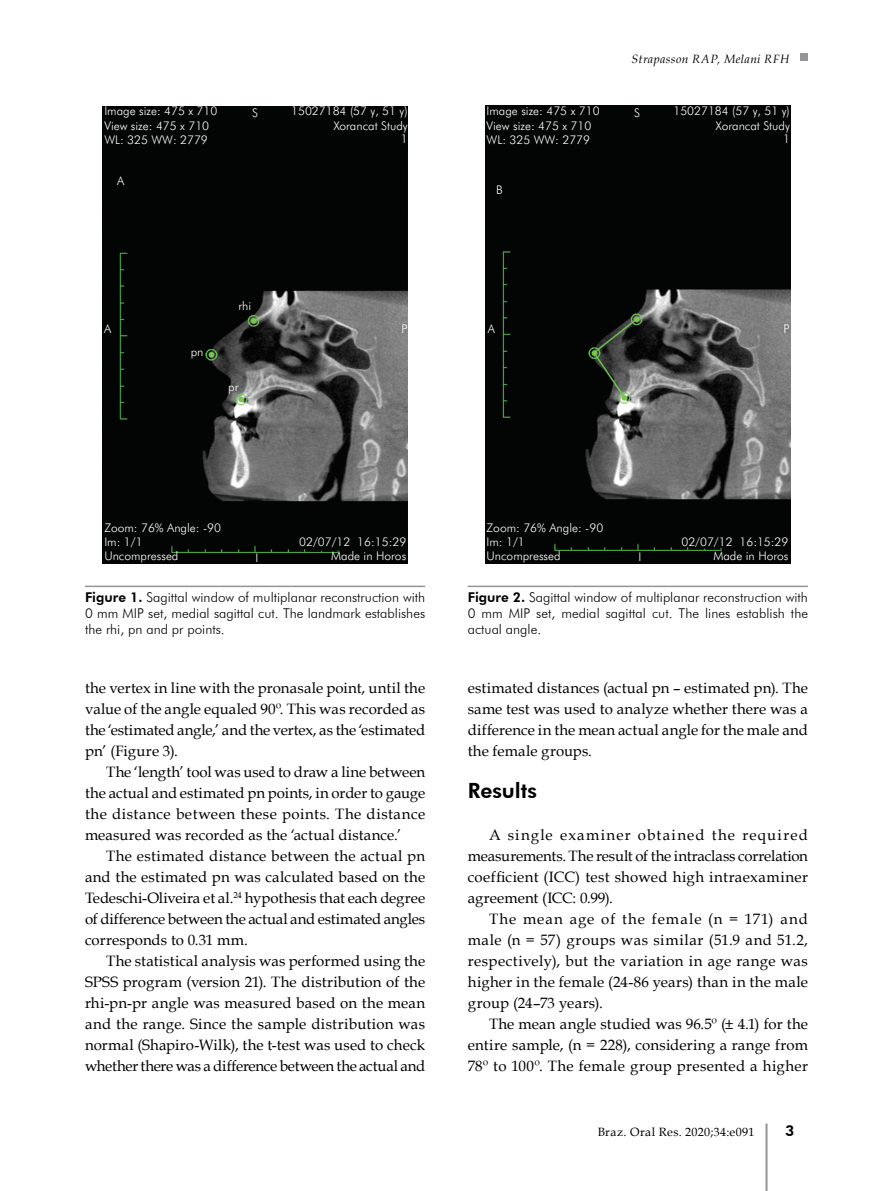
<style>
.page{position:relative;width:893px;height:1191px;background:#fff}
.page>*{position:absolute;margin:0;border:0;box-sizing:border-box;transform-origin:0 0}
.t1{font:800 21px "Futura BT";color:#000}
.t2{font:15px/21px "Book Antiqua";letter-spacing:.005em;color:#000;text-align:justify}
.t3{font:800 15px "Futura BT";color:#000}
.t4{font:300 13.5px/16.2px "Futura BT";color:#000;text-align:justify}
.t5{font:300 12px/14.4px "Futura BT";color:#fff}
.t6{font:12px "Book Antiqua";letter-spacing:.03em;color:#000}
.t7{font:italic 12px "Book Antiqua";letter-spacing:.035em;color:#000}
.s1{font-weight:800}
</style>
<div class="page">
<div style="left:800px;top:53px;width:8px;height:8px;background:#939598"></div>
<img style="left:102px;top:106px;width:306px;height:458px">
<hr style="left:85px;top:585px;width:340px;height:2px;background:#939598">
<img style="left:485px;top:106px;width:305px;height:458px">
<hr style="left:468px;top:585px;width:340px;height:2px;background:#939598">
<hr style="left:765px;top:1123px;width:2px;height:68px;background:#939598">
<p class="t5" style="left:104px;top:104px;width:114px">Image size: 475 x 710</p>
<p class="t5" style="left:252px;top:105px;width:7px">S</p>
<p class="t5" style="left:104px;top:118px;width:106px">View size: 475 x 710<br>WL: 325 WW: 2779</p>
<p class="t5" style="left:117px;top:173px;width:9px">A</p>
<p class="t5" style="left:291px;top:104px;width:118px;text-align:right">15027184 (57 y, 51 y)<br>Xorancat Study</p>
<p class="t5" style="left:401px;top:132px;width:8px">1</p>
<p class="t5" style="left:104px;top:322px;width:9px">A</p>
<p class="t5" style="left:191px;top:344px;width:14px">pn</p>
<p class="t5" style="left:238px;top:298px;width:14px">rhi</p>
<p class="t5" style="left:228px;top:380px;width:12px">pr</p>
<p class="t5" style="left:401px;top:322px;width:8px">P</p>
<p class="t7" style="left:632px;top:51px;width:159px">Strapasson RAP, Melani RFH</p>
<p class="t5" style="left:487px;top:104px;width:114px">Image size: 475 x 710</p>
<p class="t5" style="left:634px;top:105px;width:7px">S</p>
<p class="t5" style="left:487px;top:118px;width:106px">View size: 475 x 710<br>WL: 325 WW: 2779</p>
<p class="t5" style="left:496px;top:183px;width:8px">B</p>
<p class="t5" style="left:673px;top:104px;width:118px;text-align:right">15027184 (57 y, 51 y)<br>Xorancat Study</p>
<p class="t5" style="left:783px;top:132px;width:8px">1</p>
<p class="t5" style="left:488px;top:322px;width:9px">A</p>
<p class="t5" style="left:784px;top:322px;width:8px">P</p>
<p class="t5" style="left:104px;top:520px;width:118px">Zoom: 76% Angle: -90<br>Im: 1/1<br>Uncompressed</p>
<p class="t5" style="left:299px;top:534px;width:109px;text-align:right">02/07/12 16:15:29<br>Made in Horos</p>
<p class="t5" style="left:255px;top:550px;width:4px">I</p>
<p class="t4" style="left:85px;top:589px;width:342px"><span class="s1">Figure 1.</span> Sagittal window of multiplanar reconstruction with 0 mm MIP set, medial sagittal cut. The landmark establishes the rhi, pn and pr points.</p>
<p class="t2" style="left:85px;top:677px;width:342px">the vertex in line with the pronasale point, until the value of the angle equaled 90º. This was recorded as the ‘estimated angle,’ and the vertex, as the ‘estimated pn’ (Figure 3).</p>
<p class="t2" style="left:85px;top:761px;width:342px;text-indent:21px">The ‘length’ tool was used to draw a line between the actual and estimated pn points, in order to gauge the distance between these points. The distance measured was recorded as the ‘actual distance.’</p>
<p class="t2" style="left:85px;top:845px;width:342px;text-indent:21px">The estimated distance between the actual pn and the estimated pn was calculated based on the Tedeschi-Oliveira et al.<sup>24</sup> hypothesis that each degree of difference between the actual and estimated angles corresponds to 0.31 mm.</p>
<p class="t2" style="left:85px;top:950px;width:342px;text-indent:21px">The statistical analysis was performed using the SPSS program (version 21). The distribution of the rhi-pn-pr angle was measured based on the mean and the range. Since the sample distribution was normal (Shapiro-Wilk), the t‑test was used to check whether there was a difference between the actual and</p>
<p class="t5" style="left:487px;top:520px;width:118px">Zoom: 76% Angle: -90<br>Im: 1/1<br>Uncompressed</p>
<p class="t5" style="left:681px;top:534px;width:109px;text-align:right">02/07/12 16:15:29<br>Made in Horos</p>
<p class="t5" style="left:638px;top:550px;width:4px">I</p>
<p class="t4" style="left:468px;top:589px;width:342px"><span class="s1">Figure 2.</span> Sagittal window of multiplanar reconstruction with 0 mm MIP set, medial sagittal cut. The lines establish the actual angle.</p>
<p class="t2" style="left:468px;top:677px;width:342px">estimated distances (actual pn – estimated pn). The same test was used to analyze whether there was a difference in the mean actual angle for the male and the female groups.</p>
<h1 class="t1" style="left:468px;top:778px;width:71px">Results</h1>
<p class="t2" style="left:468px;top:824px;width:342px;text-indent:21px">A single examiner obtained the required measurements. The result of the intraclass correlation coefficient (ICC) test showed high intraexaminer agreement (ICC: 0.99).</p>
<p class="t2" style="left:468px;top:908px;width:342px;text-indent:21px">The mean age of the female (n = 171) and male (n = 57) groups was similar (51.9 and 51.2, respectively), but the variation in age range was higher in the female (24-86 years) than in the male group (24–73 years).</p>
<p class="t2" style="left:468px;top:1013px;width:342px;text-indent:21px">The mean angle studied was 96.5º (± 4.1) for the entire sample, (n = 228), considering a range from 78º to 100º. The female group presented a higher</p>
<p class="t6" style="left:598px;top:1123px;width:158px">Braz. Oral Res. 2020;34:e091</p>
<p class="t3" style="left:785px;top:1121px;width:11px">3</p>
</div>
